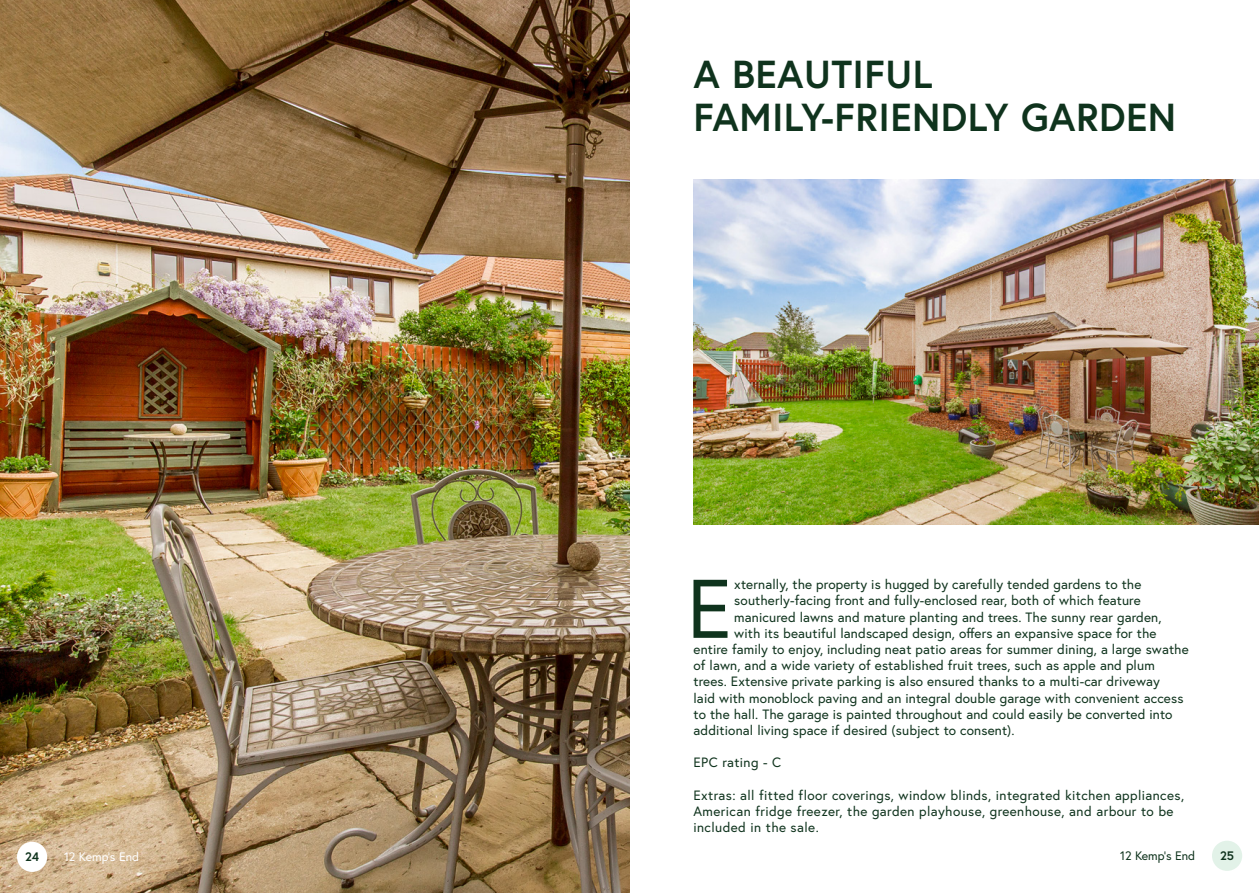
<style>
.page{position:relative;width:1259px;height:893px;background:#fff}
.page>*{position:absolute;margin:0;border:0;box-sizing:border-box;transform-origin:0 0}
.t1{font:82.95px "Europa";color:#0f331d}
.t2{font:700 39px "Europa";letter-spacing:.01em;color:#0f331d}
.t3{font:13.5px "Europa";letter-spacing:.01em;color:#0f331d}
.t4{font:13.5px/16.2px "Europa";letter-spacing:.03em;color:#0f331d}
.t5{font:12.3px "Europa";color:#fff}
.t6{font:12.3px "Europa";color:#0f331d}
.t7{font:700 12.3px "Europa";color:#0f331d}
</style>
<div class="page">
<img style="left:0;top:0;width:629px;height:893px">
<img style="left:693px;top:180px;width:566px;height:345px">
<div style="left:1212px;top:841px;width:30px;height:30px;background:#e2f2e8;border-radius:50%"></div>
<div style="left:17px;top:842px;width:30px;height:30px;background:#fff;border-radius:50%"></div>
<p class="t2" style="left:693px;top:49px;width:240px">A BEAUTIFUL</p>
<p class="t2" style="left:693px;top:93px;width:484px">FAMILY-FRIENDLY GARDEN</p>
<p class="t1" style="left:686px;top:556px;width:47px">E</p>
<p class="t3" style="left:734px;top:576px;width:408px">xternally, the property is hugged by carefully tended gardens to the</p>
<p class="t3" style="left:734px;top:592px;width:408px">southerly-facing front and fully-enclosed rear, both of which feature</p>
<p class="t3" style="left:734px;top:608px;width:429px">manicured lawns and mature planting and trees. The sunny rear garden,</p>
<p class="t3" style="left:734px;top:624px;width:424px">with its beautiful landscaped design, offers an expansive space for the</p>
<p class="t3" style="left:693px;top:641px;width:497px">entire family to enjoy, including neat patio areas for summer dining, a large swathe</p>
<p class="t3" style="left:693px;top:657px;width:463px">of lawn, and a wide variety of established fruit trees, such as apple and plum</p>
<p class="t3" style="left:693px;top:673px;width:468px">trees. Extensive private parking is also ensured thanks to a multi-car driveway</p>
<p class="t3" style="left:693px;top:689px;width:491px">laid with monoblock paving and an integral double garage with convenient access</p>
<p class="t3" style="left:693px;top:705px;width:480px">to the hall. The garage is painted throughout and could easily be converted into</p>
<p class="t3" style="left:693px;top:722px;width:323px">additional living space if desired (subject to consent).</p>
<p class="t4" style="left:693px;top:754px;width:89px">EPC rating - C</p>
<p class="t4" style="left:693px;top:787px;width:492px">Extras: all fitted floor coverings, window blinds, integrated kitchen appliances,<br>American fridge freezer, the garden playhouse, greenhouse, and arbour to be included in the sale.</p>
<p class="t7" style="left:25px;top:848px;width:16px">24</p>
<p class="t5" style="left:64px;top:849px;width:77px">12 Kemp’s End</p>
<p class="t6" style="left:1120px;top:848px;width:77px">12 Kemp’s End</p>
<p class="t7" style="left:1220px;top:847px;width:16px">25</p>
</div>
